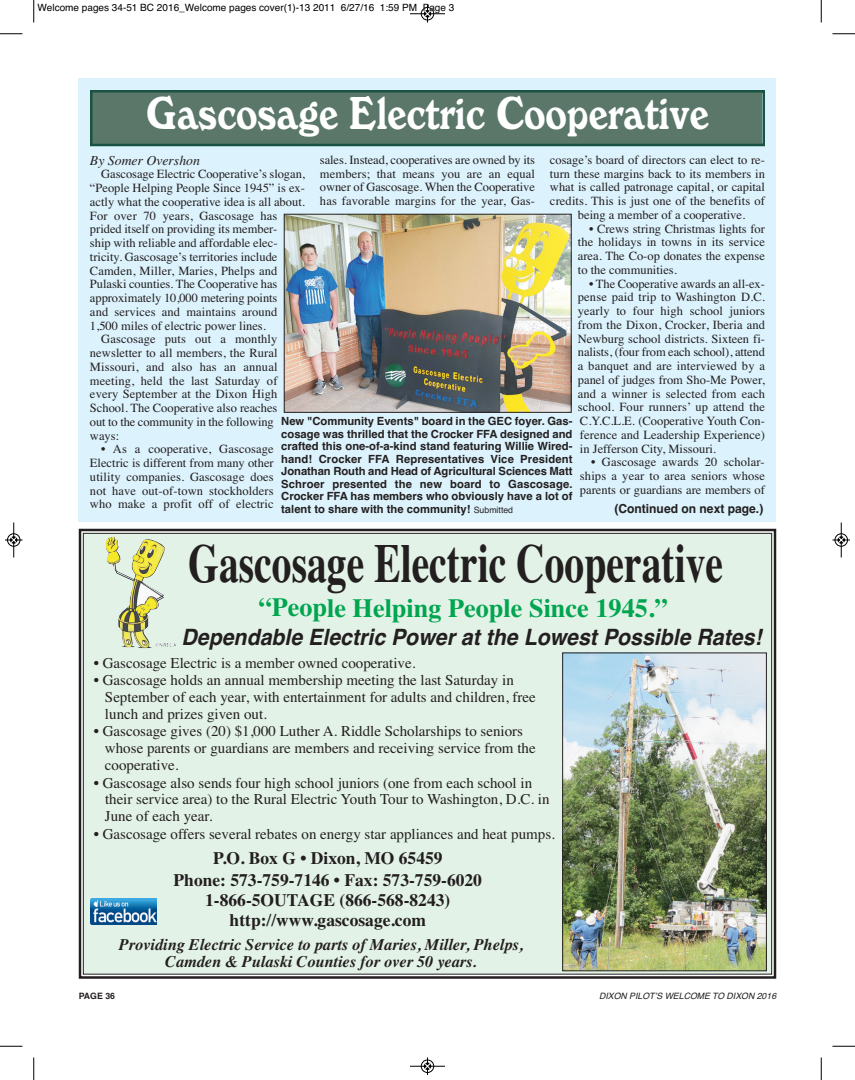
<style>
.page{position:relative;width:855px;height:1080px;background:#fff}
.page>*{position:absolute;margin:0;border:0;box-sizing:border-box;transform-origin:0 0}
.t1{font:700 54.75px "Times";color:#231f20;scale:.72 1}
.t2{font:45px "Windsor BT";color:#fff;scale:.79 1}
.t3{font:700 26.25px "Times";color:#00a54f}
.t4{font:italic 700 22.5px "Helvetica";color:#231f20;scale:.95 1}
.t5{font:700 17.5px/22.5px "Times";color:#231f20;text-align:center}
.t6{font:italic 700 16.25px/17.5px "Times";color:#231f20;text-align:center}
.t7{font:15px/16.9px "Times";color:#231f20}
.t8{font:italic 13.75px "Times";color:#231f20}
.t9{font:12.5px/13.8px "Times";color:#231f20;text-align:justify}
.t10{font:700 12.5px "Helvetica";color:#231f20}
.t11{font:700 11.25px/12.5px "Helvetica";color:#231f20;text-align:justify}
.t12{font:10px "Helvetica";color:#000}
.t13{font:italic 8.75px "Helvetica";color:#231f20}
.t14{font:700 8.75px "Helvetica";color:#231f20}
.s1{font-weight:400;font-size:8.75px}
</style>
<div class="page">
<div style="left:79px;top:79px;width:697px;height:443px;background:#dcf2fc"></div>
<div style="left:92px;top:92px;width:670px;height:52px;background:#5a7769"></div>
<div style="left:90px;top:90px;width:675px;height:56px;border:2px solid #195342"></div>
<div style="left:83px;top:533px;width:689px;height:441px;background:#e3f2e7"></div>
<div style="left:79px;top:529px;width:697px;height:450px;border:2px solid #231f20"></div>
<img style="left:90px;top:898px;width:66px;height:26px">
<img style="left:564px;top:655px;width:201px;height:314px">
<div style="left:562px;top:653px;width:205px;height:318px;border:1px solid #231f20"></div>
<img style="left:106px;top:537px;width:70px;height:111px">
<img style="left:286px;top:216px;width:284px;height:195px">
<div style="left:284px;top:214px;width:288px;height:199px;border:1px solid #231f20"></div>
<svg style="left:33px;top:0;width:2px;height:22px"></svg>
<svg style="left:0;top:33px;width:22px;height:2px"></svg>
<svg style="left:821px;top:0;width:1px;height:22px"></svg>
<svg style="left:832px;top:33px;width:23px;height:2px"></svg>
<svg style="left:33px;top:1058px;width:2px;height:22px"></svg>
<svg style="left:0;top:1046px;width:22px;height:1px"></svg>
<svg style="left:821px;top:1058px;width:1px;height:22px"></svg>
<svg style="left:832px;top:1046px;width:23px;height:1px"></svg>
<hr style="left:410px;top:14px;width:35px;height:1px;background:#000">
<div style="left:421px;top:7px;width:13px;height:13px;border:1px solid #000;border-radius:50%"></div>
<svg style="left:424px;top:5px;width:7px;height:17px"></svg>
<hr style="left:410px;top:1066px;width:35px;height:1px;background:#000">
<div style="left:421px;top:1060px;width:13px;height:13px;border:1px solid #000;border-radius:50%"></div>
<svg style="left:424px;top:1058px;width:7px;height:17px"></svg>
<div style="left:7px;top:533px;width:13px;height:14px;border:1px solid #fff;border-radius:50%"></div>
<hr style="left:14px;top:522px;width:1px;height:36px;background:#000">
<div style="left:7px;top:534px;width:13px;height:12px;border:1px solid #000;border-radius:50%"></div>
<svg style="left:5px;top:537px;width:17px;height:6px"></svg>
<div style="left:835px;top:533px;width:13px;height:14px;border:1px solid #fff;border-radius:50%"></div>
<hr style="left:841px;top:522px;width:1px;height:36px;background:#000">
<div style="left:835px;top:534px;width:13px;height:12px;border:1px solid #000;border-radius:50%"></div>
<svg style="left:832px;top:537px;width:18px;height:6px"></svg>
<p class="t12" style="left:38px;top:2px;width:418px">Welcome pages 34-51 BC 2016_Welcome pages cover(1)-13 2011 6/27/16 1:59 PM Page 3</p>
<h2 class="t2" style="left:146px;top:87px;width:713px">Gascosage Electric Cooperative</h2>
<p class="t9" style="left:320px;top:153px;width:217px">sales. Instead, cooperatives are owned by its members; that means you are an equal owner of Gascosage. When the Cooperative has favorable margins for the year, Gas-</p>
<p class="t9" style="left:550px;top:153px;width:217px">cosage’s board of directors can elect to re-</p>
<p class="t8" style="left:90px;top:152px;width:111px">By Somer Overshon</p>
<p class="t9" style="left:101px;top:167px;width:205px">Gascosage Electric Cooperative’s slogan,</p>
<p class="t9" style="left:90px;top:181px;width:216px">“People Helping People Since 1945” is ex-</p>
<p class="t9" style="left:90px;top:195px;width:217px">actly what the cooperative idea is all about.</p>
<p class="t9" style="left:90px;top:208px;width:189px">For over 70 years, Gascosage has</p>
<p class="t9" style="left:90px;top:222px;width:189px">prided itself on providing its member-</p>
<p class="t9" style="left:90px;top:236px;width:189px">ship with reliable and affordable elec-</p>
<p class="t9" style="left:90px;top:250px;width:189px">tricity. Gascosage’s territories include</p>
<p class="t9" style="left:90px;top:263px;width:189px">Camden, Miller, Maries, Phelps and</p>
<p class="t9" style="left:90px;top:277px;width:189px">Pulaski counties. The Cooperative has</p>
<p class="t9" style="left:90px;top:291px;width:189px">approximately 10,000 metering points</p>
<p class="t9" style="left:90px;top:305px;width:189px">and services and maintains around</p>
<p class="t9" style="left:90px;top:318px;width:177px">1,500 miles of electric power lines.</p>
<p class="t9" style="left:101px;top:332px;width:178px">Gascosage puts out a monthly</p>
<p class="t9" style="left:90px;top:346px;width:189px">newsletter to all members, the Rural</p>
<p class="t9" style="left:90px;top:360px;width:189px">Missouri, and also has an annual</p>
<p class="t9" style="left:90px;top:373px;width:189px">meeting, held the last Saturday of</p>
<p class="t9" style="left:90px;top:387px;width:189px">every September at the Dixon High</p>
<p class="t9" style="left:90px;top:401px;width:189px">School. The Cooperative also reaches</p>
<p class="t9" style="left:90px;top:415px;width:185px">out to the community in the following</p>
<p class="t9" style="left:90px;top:428px;width:31px">ways:</p>
<p class="t9" style="left:90px;top:442px;width:185px;text-indent:11px">• As a cooperative, Gascosage Electric is different from many other utility companies. Gascosage does not have out-of-town stockholders who make a profit off of electric</p>
<p class="t9" style="left:550px;top:166px;width:216px">turn these margins back to its members in</p>
<p class="t9" style="left:550px;top:180px;width:217px">what is called patronage capital, or capital</p>
<p class="t9" style="left:550px;top:194px;width:216px">credits. This is just one of the benefits of</p>
<p class="t9" style="left:578px;top:208px;width:169px">being a member of a cooperative.</p>
<p class="t9" style="left:578px;top:221px;width:189px;text-indent:11px">• Crews string Christmas lights for the holidays in towns in its service area. The Co-op donates the expense to the communities.</p>
<p class="t9" style="left:578px;top:276px;width:189px;text-indent:11px">• The Cooperative awards an all-ex&shy;pense paid trip to Washington D.C. yearly to four high school juniors from the Dixon, Crocker, Iberia and Newburg school districts. Sixteen fi&shy;nalists, (four from each school), attend a banquet and are interviewed by a panel of judges from Sho-Me Power, and a winner is selected from each school. Four runners’ up attend the C.Y.C.L.E. (Cooperative Youth Con&shy;ference and Leadership Experience) in Jefferson City, Missouri.</p>
<p class="t9" style="left:580px;top:455px;width:186px;text-indent:11px">• Gascosage awards 20 scholar&shy;ships a year to area seniors whose parents or guardians are members of</p>
<p class="t10" style="left:614px;top:501px;width:151px">(Continued on next page.)</p>
<p class="t11" style="left:281px;top:415px;width:293px">New "Community Events" board in the GEC foyer. Gas&shy;cosage was thrilled that the Crocker FFA designed and crafted this one-of-a-kind stand featuring Willie Wired&shy;hand! Crocker FFA Representatives Vice President Jonathan Routh and Head of Agricultural Sciences Matt Schroer presented the new board to Gascosage.<br>Crocker FFA has members who obviously have a lot of talent to share with the community! <span class="s1">Submitted</span></p>
<h1 class="t1" style="left:188px;top:531px;width:745px">Gascosage Electric Cooperative</h1>
<h3 class="t3" style="left:259px;top:592px;width:411px">“People Helping People Since 1945.”</h3>
<h3 class="t4" style="left:182px;top:624px;width:612px">Dependable Electric Power at the Lowest Possible Rates!</h3>
<p class="t7" style="left:94px;top:654px;width:323px">• Gascosage Electric is a member owned cooperative.</p>
<p class="t7" style="left:105px;top:671px;width:432px;text-indent:-11px">• Gascosage holds an annual membership meeting the last Saturday in<br>September of each year, with entertainment for adults and children, free lunch and prizes given out.</p>
<p class="t7" style="left:105px;top:723px;width:432px;text-indent:-11px">• Gascosage gives (20) $1,000 Luther A. Riddle Scholarships to seniors whose parents or guardians are members and receiving service from the cooperative.</p>
<p class="t7" style="left:105px;top:774px;width:446px;text-indent:-11px">• Gascosage also sends four high school juniors (one from each school in their service area) to the Rural Electric Youth Tour to Washington, D.C. in<br>June of each year.</p>
<p class="t7" style="left:94px;top:825px;width:463px">• Gascosage offers several rebates on energy star appliances and heat pumps.</p>
<h3 class="t5" style="left:174px;top:846px;width:310px">P.O. Box G • Dixon, MO 65459<br>Phone: 573-759-7146 • Fax: 573-759-6020</h3>
<h3 class="t5" style="left:205px;top:890px;width:247px;line-height:20px">1-866-5OUTAGE (866-568-8243) http://www.gascosage.com</h3>
<h3 class="t6" style="left:119px;top:935px;width:405px">Providing Electric Service to parts of Maries, Miller, Phelps,<br>Camden &amp; Pulaski Counties for over 50 years.</h3>
<p class="t14" style="left:79px;top:991px;width:38px">PAGE 36</p>
<p class="t13" style="left:599px;top:991px;width:179px">DIXON PILOT’S WELCOME TO DIXON 2016</p>
</div>
